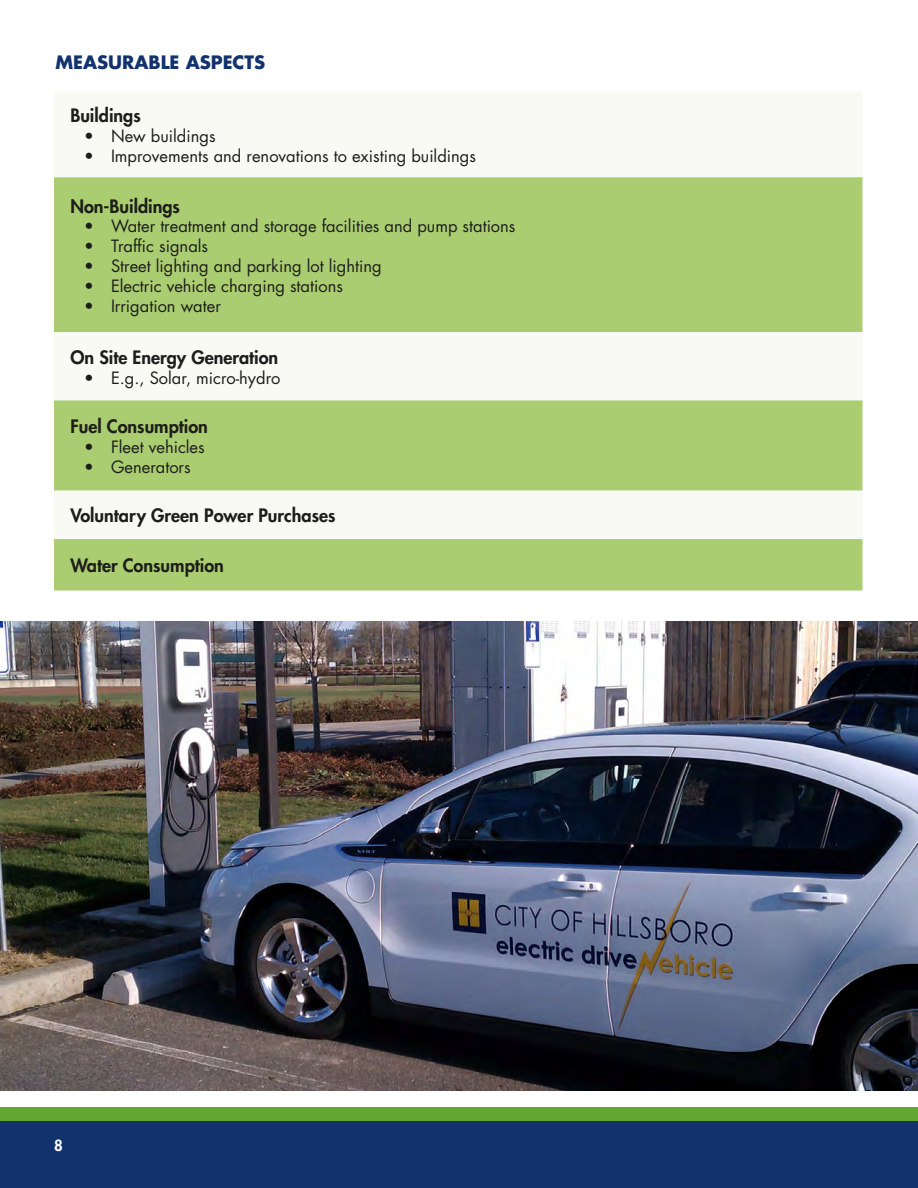
<style>
.page{position:relative;width:918px;height:1188px;background:#fff}
.page>*{position:absolute;margin:0;border:0;box-sizing:border-box;transform-origin:0 0}
.t1{font:800 18px "Futura Std";color:#1d1d1b}
.t2{font:700 18px "Futura Std";color:#12326e}
.t3{font:16.5px "Futura Std";color:#1d1d1b}
.t4{font:800 15px "Futura Std";color:#fff}
</style>
<div class="page">
<div style="left:0;top:1107px;width:918px;height:57px;background:#61a730"></div>
<div style="left:0;top:1122px;width:918px;height:66px;background:#12326e"></div>
<div style="left:54px;top:92px;width:808px;height:85px;background:#f8faf3"></div>
<svg style="left:54px;top:177px;width:808px;height:414px;fill:#aacd71"></svg>
<img style="left:0;top:621px;width:918px;height:470px">
<p class="t2" style="left:56px;top:50px;width:211px">MEASURABLE ASPECTS</p>
<p class="t1" style="left:70px;top:104px;width:72px">Buildings</p>
<p class="t3" style="left:84px;top:125px;width:133px">• New buildings</p>
<p class="t3" style="left:84px;top:145px;width:394px">• Improvements and renovations to existing buildings</p>
<p class="t1" style="left:70px;top:195px;width:111px">Non-Buildings</p>
<p class="t3" style="left:84px;top:216px;width:433px">• Water treatment and storage facilities and pump stations</p>
<p class="t3" style="left:84px;top:236px;width:126px">• Traffic signals</p>
<p class="t3" style="left:84px;top:255px;width:299px">• Street lighting and parking lot lighting</p>
<p class="t3" style="left:84px;top:275px;width:260px">• Electric vehicle charging stations</p>
<p class="t3" style="left:84px;top:295px;width:138px">• Irrigation water</p>
<p class="t1" style="left:70px;top:346px;width:209px">On Site Energy Generation</p>
<p class="t3" style="left:84px;top:367px;width:198px">• E.g., Solar, micro-hydro</p>
<p class="t1" style="left:70px;top:415px;width:139px">Fuel Consumption</p>
<p class="t3" style="left:84px;top:436px;width:122px">• Fleet vehicles</p>
<p class="t3" style="left:84px;top:456px;width:108px">• Generators</p>
<p class="t1" style="left:70px;top:504px;width:267px">Voluntary Green Power Purchases</p>
<p class="t1" style="left:70px;top:554px;width:155px">Water Consumption</p>
<p class="t4" style="left:54px;top:1136px;width:10px">8</p>
</div>
